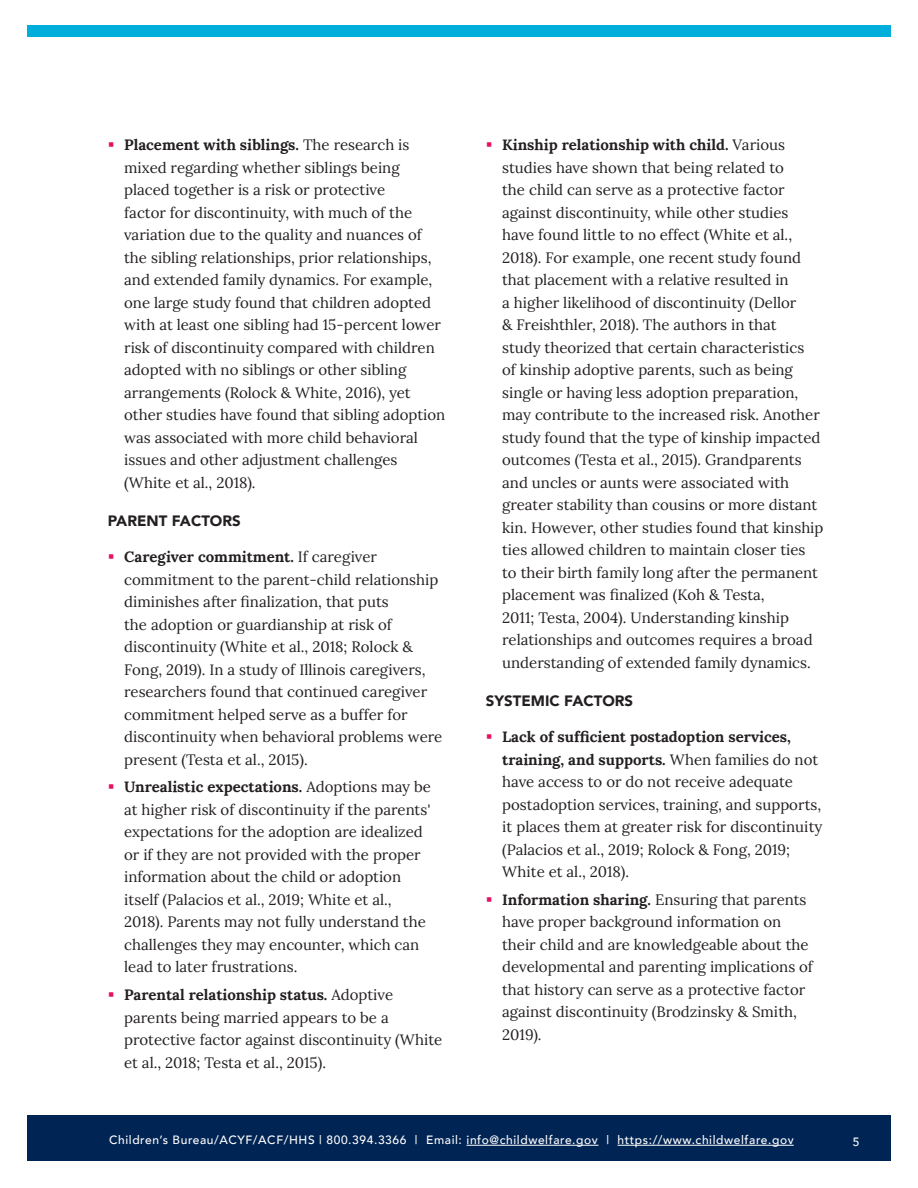
<style>
.page{position:relative;width:918px;height:1188px;background:#fff}
.page>*{position:absolute;margin:0;border:0;box-sizing:border-box;transform-origin:0 0}
.t1{font:15px/22.5px "Lora";color:#231f20}
.t2{font:900 15px "Avenir";color:#231f20}
.t3{font:500 12px "Avenir";letter-spacing:.05em;color:#fff}
.s1{font-weight:700}
</style>
<div class="page">
<div style="left:27px;top:1116px;width:864px;height:45px;background:#002453"></div>
<hr style="left:467px;top:1145px;width:132px;height:1px;background:#fff">
<hr style="left:618px;top:1145px;width:176px;height:1px;background:#fff">
<div style="left:27px;top:26px;width:864px;height:12px;background:#00aedc"></div>
<p class="t1" style="left:124px;top:133px;width:323px"><span class="s1">Placement with siblings.</span> The research is mixed regarding whether siblings being placed together is a risk or protective<br>factor for discontinuity, with much of the variation due to the quality and nuances of the sibling relationships, prior relationships, and extended family dynamics. For example, one large study found that children adopted with at least one sibling had 15-percent lower risk of discontinuity compared with children adopted with no siblings or other sibling arrangements (Rolock &amp; White, 2016), yet other studies have found that sibling adoption was associated with more child behavioral issues and other adjustment challenges (White et al., 2018).</p>
<h4 class="t2" style="left:108px;top:508px;width:134px">PARENT FACTORS</h4>
<p class="t1" style="left:124px;top:545px;width:320px"><span class="s1">Caregiver commitment.</span> If caregiver commitment to the parent-child relationship diminishes after finalization, that puts<br>the adoption or guardianship at risk of discontinuity (White et al., 2018; Rolock &amp; Fong, 2019). In a study of Illinois caregivers, researchers found that continued caregiver commitment helped serve as a buffer for discontinuity when behavioral problems were present (Testa et al., 2015).</p>
<p class="t1" style="left:124px;top:775px;width:308px"><span class="s1">Unrealistic expectations.</span> Adoptions may be at higher risk of discontinuity if the parents' expectations for the adoption are idealized or if they are not provided with the proper information about the child or adoption itself (Palacios et al., 2019; White et al., 2018). Parents may not fully understand the challenges they may encounter, which can lead to later frustrations.</p>
<p class="t1" style="left:124px;top:983px;width:320px"><span class="s1">Parental relationship status.</span> Adoptive parents being married appears to be a protective factor against discontinuity (White et al., 2018; Testa et al., 2015).</p>
<p class="t1" style="left:502px;top:133px;width:323px"><span class="s1">Kinship relationship with child.</span> Various studies have shown that being related to<br>the child can serve as a protective factor against discontinuity, while other studies have found little to no effect (White et al., 2018). For example, one recent study found that placement with a relative resulted in<br>a higher likelihood of discontinuity (Dellor<br>&amp; Freishthler, 2018). The authors in that<br>study theorized that certain characteristics<br>of kinship adoptive parents, such as being single or having less adoption preparation, may contribute to the increased risk. Another study found that the type of kinship impacted outcomes (Testa et al., 2015). Grandparents and uncles or aunts were associated with greater stability than cousins or more distant kin. However, other studies found that kinship ties allowed children to maintain closer ties to their birth family long after the permanent placement was finalized (Koh &amp; Testa,<br>2011; Testa, 2004). Understanding kinship relationships and outcomes requires a broad understanding of extended family dynamics.</p>
<h4 class="t2" style="left:486px;top:688px;width:149px">SYSTEMIC FACTORS</h4>
<p class="t1" style="left:502px;top:725px;width:322px"><span class="s1">Lack of sufficient postadoption services, training, and supports.</span> When families do not have access to or do not receive adequate postadoption services, training, and supports, it places them at greater risk for discontinuity (Palacios et al., 2019; Rolock &amp; Fong, 2019; White et al., 2018).</p>
<p class="t1" style="left:502px;top:887px;width:312px"><span class="s1">Information sharing.</span> Ensuring that parents have proper background information on their child and are knowledgeable about the developmental and parenting implications of that history can serve as a protective factor against discontinuity (Brodzinsky &amp; Smith, 2019).</p>
<p class="t3" style="left:109px;top:1130px;width:686px">Children’s Bureau/ACYF/ACF/HHS | 800.394.3366 | Email: info@childwelfare.gov | https://www.childwelfare.gov</p>
<p class="t3" style="left:853px;top:1131px;width:8px">5</p>
</div>
